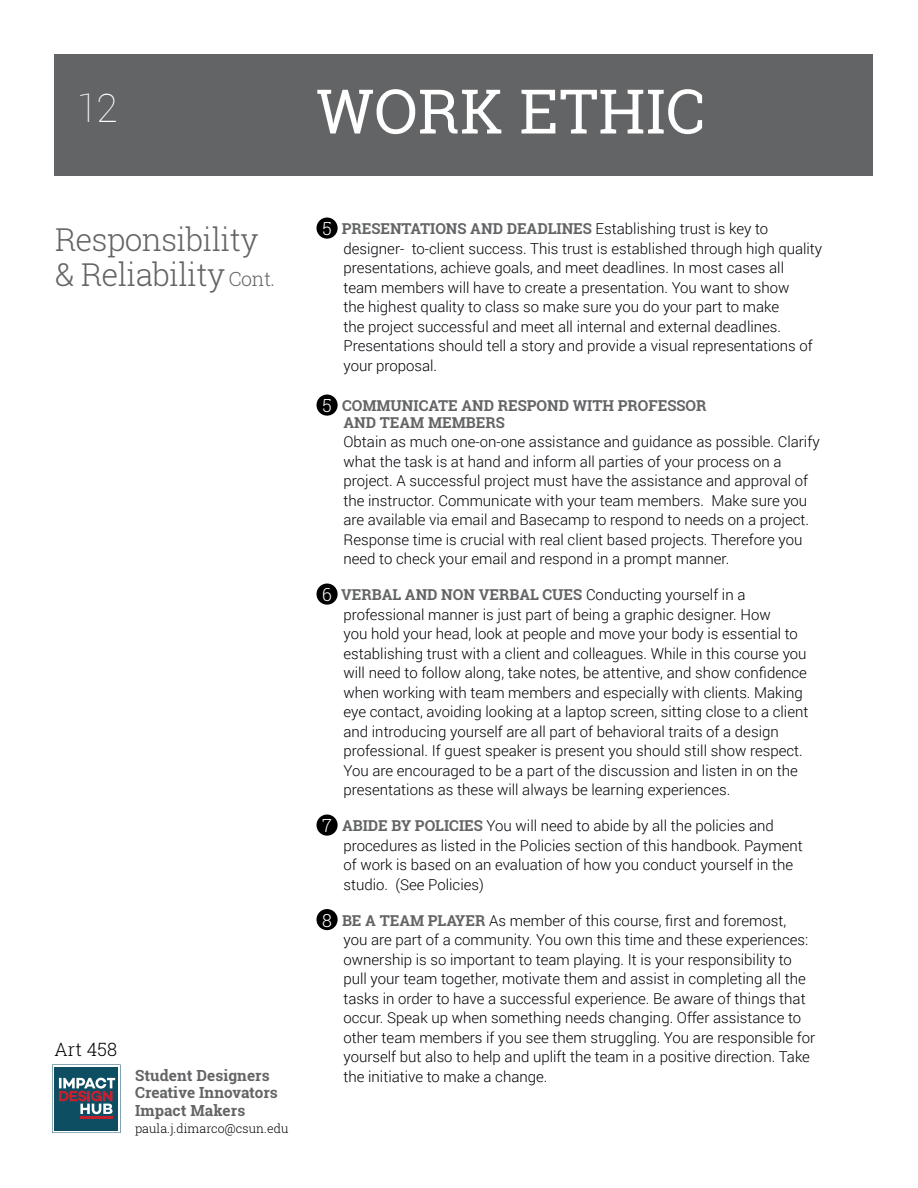
<style>
.page{position:relative;width:918px;height:1188px;background:#fff}
.page>*{position:absolute;margin:0;border:0;box-sizing:border-box;transform-origin:0 0}
.t1{font:61.5px "Roboto Slab";letter-spacing:.005em;color:#fff}
.t2{font:100 39px "Roboto";color:#fff}
.t3{font:300 31.5px/34.5px "Roboto Slab";letter-spacing:-.02em;color:#636466}
.t4{font:300 18.3px "Roboto Slab";letter-spacing:.005em;color:#000}
.t5{font:700 15.3px/17.4px "Roboto Slab";letter-spacing:.005em;color:#636466}
.t6{font:300 15px/19.5px "Roboto";color:#000007}
.t7{font:700 15px/16.5px "Roboto Slab";color:#636466}
.t8{font:300 12.3px "Roboto Slab";letter-spacing:.005em;color:#000}
.s1{font-size:19.5px}
.s2{font-weight:300;font-size:18px;color:#fff}
.s3{font-family:"Roboto";font-weight:300;color:#000007}
.s4{font-family:"Roboto Slab";font-size:18px;color:#fff}
.s5{font-family:"Roboto Slab";font-weight:700;color:#636466}
</style>
<div class="page">
<div style="left:54px;top:54px;width:818px;height:122px;background:#636466"></div>
<div style="left:53px;top:1065px;width:67px;height:68px;border:4px solid #fff"></div>
<div style="left:55px;top:1067px;width:63px;height:63px;background:#0e4e63"></div>
<hr style="left:80px;top:1116px;width:33px;height:3px;background:#c4202f">
<svg style="left:59px;top:1078px;width:56px;height:36px"></svg>
<div style="left:316px;top:218px;width:22px;height:21px;background:#000;border-radius:50%"></div>
<div style="left:316px;top:395px;width:22px;height:21px;background:#000;border-radius:50%"></div>
<div style="left:316px;top:584px;width:22px;height:21px;background:#000;border-radius:50%"></div>
<div style="left:316px;top:815px;width:22px;height:21px;background:#000;border-radius:50%"></div>
<div style="left:316px;top:909px;width:22px;height:21px;background:#000;border-radius:50%"></div>
<h2 class="t2" style="left:77px;top:81px;width:43px">12</h2>
<h1 class="t1" style="left:316px;top:69px;width:391px">WORK ETHIC</h1>
<h3 class="t3" style="left:55px;top:222px;width:222px">Responsibility &amp; Reliability <span class="s1">Cont.</span></h3>
<p class="t4" style="left:55px;top:1037px;width:64px">Art 458</p>
<p class="t5" style="left:135px;top:1067px;width:144px">Student Designers<br>Creative Innovators<br>Impact Makers</p>
<p class="t8" style="left:135px;top:1120px;width:155px">paula.j.dimarco@csun.edu</p>
<p class="t7" style="left:322px;top:220px;width:447px"><span class="s2">5</span> PRESENTATIONS AND DEADLINES <span class="s3">Establishing trust is key to</span></p>
<p class="t6" style="left:344px;top:238px;width:480px">designer- to-client success. This trust is established through high quality presentations, achieve goals, and meet deadlines. In most cases all<br>team members will have to create a presentation. You want to show<br>the highest quality to class so make sure you do your part to make<br>the project successful and meet all internal and external deadlines.<br>Presentations should tell a story and provide a visual representations of your proposal.</p>
<p class="t7" style="left:344px;top:397px;width:365px;text-indent:-21px"><span class="s2">5</span> COMMUNICATE AND RESPOND WITH PROFESSOR<br>AND TEAM MEMBERS</p>
<p class="t6" style="left:344px;top:432px;width:478px">Obtain as much one-on-one assistance and guidance as possible. Clarify what the task is at hand and inform all parties of your process on a project. A successful project must have the assistance and approval of the instructor. Communicate with your team members. Make sure you are available via email and Basecamp to respond to needs on a project.<br>Response time is crucial with real client based projects. Therefore you need to check your email and respond in a prompt manner.</p>
<p class="t7" style="left:322px;top:586px;width:425px"><span class="s2">6</span> VERBAL AND NON VERBAL CUES <span class="s3">Conducting yourself in a</span></p>
<p class="t6" style="left:344px;top:604px;width:466px">professional manner is just part of being a graphic designer. How<br>you hold your head, look at people and move your body is essential to establishing trust with a client and colleagues. While in this course you will need to follow along, take notes, be attentive, and show confidence when working with team members and especially with clients. Making eye contact, avoiding looking at a laptop screen, sitting close to a client and introducing yourself are all part of behavioral traits of a design professional. If guest speaker is present you should still show respect.<br>You are encouraged to be a part of the discussion and listen in on the presentations as these will always be learning experiences.</p>
<p class="t6" style="left:344px;top:816px;width:461px;text-indent:-21px"><span class="s4">7</span> <span class="s5">ABIDE BY POLICIES</span> You will need to abide by all the policies and procedures as listed in the Policies section of this handbook. Payment of work is based on an evaluation of how you conduct yourself in the studio. (See Policies)</p>
<p class="t6" style="left:344px;top:910px;width:473px;text-indent:-21px"><span class="s4">8</span> <span class="s5">BE A TEAM PLAYER</span> As member of this course, first and foremost,<br>you are part of a community. You own this time and these experiences: ownership is so important to team playing. It is your responsibility to pull your team together, motivate them and assist in completing all the tasks in order to have a successful experience. Be aware of things that occur. Speak up when something needs changing. Offer assistance to other team members if you see them struggling. You are responsible for yourself but also to help and uplift the team in a positive direction. Take the initiative to make a change.</p>
</div>
